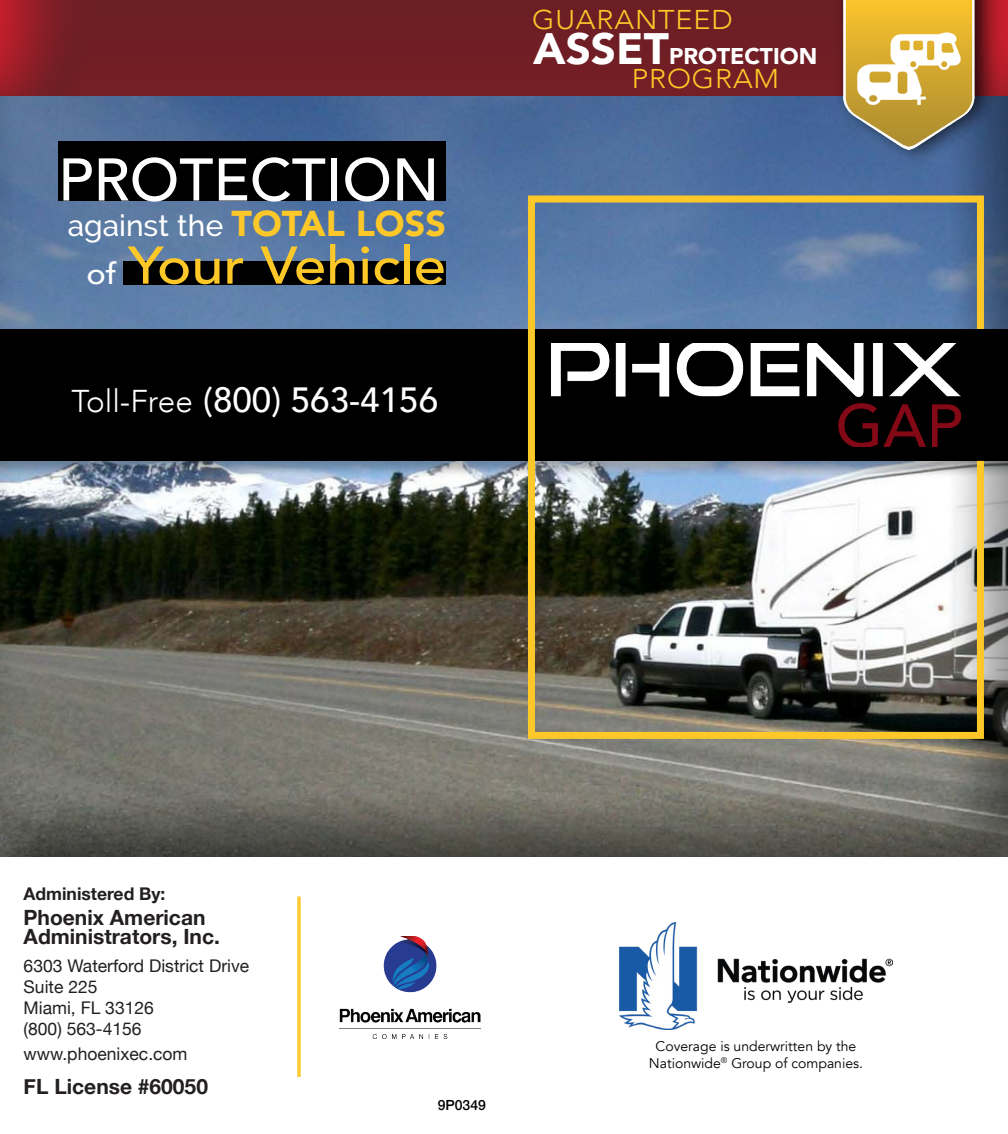
<style>
.page{position:relative;width:1008px;height:1134px;background:#fff}
.page>*{position:absolute;margin:0;border:0;box-sizing:border-box;transform-origin:0 0}
.BODY_BACK{font:500 59.5px "Avenir";color:#fff}
.RV_Header_Comp{font:500 52.5px "Avenir";color:#fec829;scale:1.1 1}
.t1{font:500 35px "Avenir";color:#fff}
.BODY_BACK-2{font:500 29.75px "Raleway";color:#fff}
.t2{font:300 27.12px "Avenir";letter-spacing:.03em;color:#fec829;scale:1.06 1}
.t3{font:900 22.75px "Avenir";color:#fff}
.t4{font:700 21px "Helvetica Neue";color:#231f20}
.t5{font:17.5px "Helvetica Neue";color:#231f20}
.t6{font:700 17.5px "Helvetica Neue";color:#231f20}
.t7{font:14px "Avenir";color:#000001}
.BODY_BACK-3{font:500 14px "Helvetica Neue";color:#000001}
.s1{font-family:"Avenir";font-weight:900;font-size:35.88px;color:#fec829}
.s2{font-size:29.75px;color:#fff}
.s3{font-weight:300;font-size:31.5px}
.s4{font-size:43.93px}
</style>
<div class="page">
<div style="left:0;top:14px;width:1008px;height:843px;background:#000001;opacity:.75"></div>
<div style="left:0;top:60px;width:1008px;height:285px;background:#231f20;opacity:.65"></div>
<div style="left:0;top:0;width:1008px;height:97px;background:#701e25"></div>
<svg style="left:297px;top:896px;width:4px;height:181px"></svg>
<img style="left:339px;top:936px;width:141px;height:102px">
<div style="left:0;top:327px;width:1008px;height:152px;background:#000001;opacity:.3"></div>
<div style="left:0;top:329px;width:1008px;height:132px;background:#000001"></div>
<div style="left:815px;top:0;width:193px;height:166px;background:#000001;opacity:.75"></div>
<img style="left:822px;top:0;width:174px;height:149px">
<svg style="left:524px;top:192px;width:463px;height:550px"></svg>
<img style="left:619px;top:922px;width:274px;height:108px">
<div style="left:58px;top:141px;width:388px;height:60px;background:#000001"></div>
<div style="left:123px;top:261px;width:323px;height:24px;background:#000001"></div>
<p class="BODY_BACK" style="left:58px;top:128px;width:383px">PROTECTION</p>
<p class="BODY_BACK-2" style="left:68px;top:209px;width:380px">against the <span class="s1">TOTAL LOSS</span></p>
<p class="RV_Header_Comp" style="left:87px;top:220px;width:328px"><span class="s2">of</span> Your Vehicle</p>
<p class="t1" style="left:72px;top:370px;width:368px"><span class="s3">Toll-Free</span> (800) 563-4156</p>
<p class="t2" style="left:532px;top:4px;width:191px">GUARANTEED</p>
<p class="t3" style="left:533px;top:37px;width:286px"><span class="s4">ASSET</span>PROTECTION</p>
<p class="t2" style="left:632px;top:62px;width:141px">PROGRAM</p>
<p class="t6" style="left:24px;top:880px;width:143px">Administered By:</p>
<p class="t4" style="left:24px;top:901px;width:183px">Phoenix American</p>
<p class="t4" style="left:24px;top:920px;width:198px">Administrators, Inc.</p>
<p class="t5" style="left:24px;top:953px;width:227px">6303 Waterford District Drive</p>
<p class="t5" style="left:24px;top:974px;width:75px">Suite 225</p>
<p class="t5" style="left:24px;top:995px;width:132px">Miami, FL 33126</p>
<p class="t5" style="left:24px;top:1016px;width:120px">(800) 563-4156</p>
<p class="t5" style="left:24px;top:1041px;width:165px">www.phoenixec.com</p>
<p class="t4" style="left:24px;top:1070px;width:186px">FL License #60050</p>
<p class="BODY_BACK-3" style="left:438px;top:1094px;width:50px">9P0349</p>
<p class="t7" style="left:656px;top:1038px;width:202px">Coverage is underwritten by the</p>
<p class="t7" style="left:649px;top:1055px;width:216px">Nationwide<sup>®</sup> Group of companies.</p>
</div>
